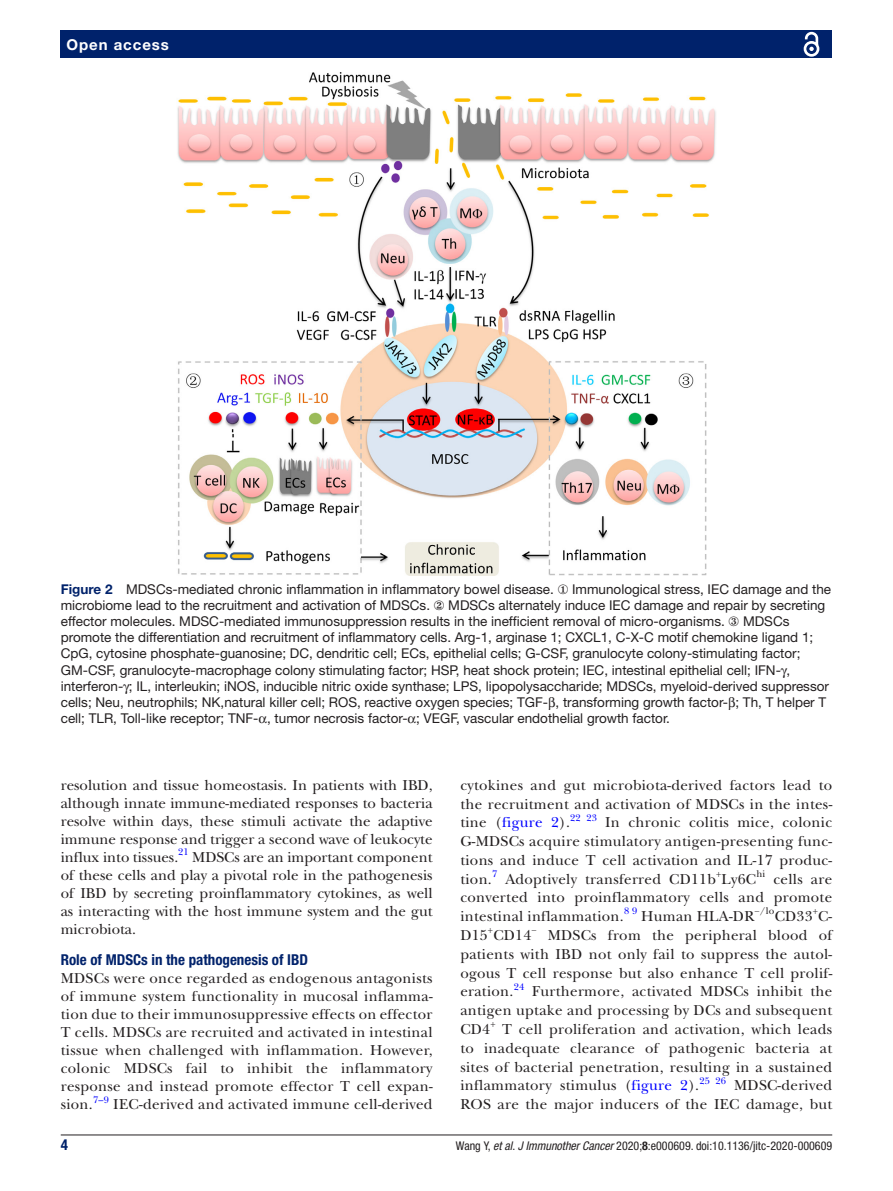
<style>
.page{position:relative;width:893px;height:1191px;background:#fff}
.page>*{position:absolute;margin:0;border:0;box-sizing:border-box;transform-origin:0 0}
.t1{font:15px/18.8px "New Baskerville";letter-spacing:.02em;color:#231f20;text-align:justify}
.t2{font:700 condensed 15px "Helvetica Neue LT Std";color:#00226b}
.t3{font:700 15px "Helvetica Neue LT Std";letter-spacing:.065em;color:#fff}
.t4{font:13.5px/16.2px "Helvetica Neue LT Std";color:#231f20}
.t5{font:condensed 12px "Helvetica Neue LT Std";color:#231f20}
.t6{font:9.9px "New Baskerville";letter-spacing:.02em;color:#00f}
.t7{font:9.9px "New Baskerville";color:#231f20}
.s1{font-weight:700;color:#00226b}
.s2{color:#00f}
.s3{font-style:italic}
.s4{font-weight:700}
</style>
<div class="page">
<hr style="left:61px;top:1134px;width:771px;height:1px;background:#231f20">
<div style="left:61px;top:31px;width:771px;height:27px;background:#00226b"></div>
<svg style="left:803px;top:31px;width:17px;height:26px"></svg>
<img style="left:177px;top:73px;width:539px;height:503px">
<p class="t3" style="left:66px;top:35px;width:104px">Open access</p>
<p class="t4" style="left:61px;top:580px;width:772px"><span class="s1">Figure 2</span> MDSCs-mediated chronic inflammation in inflammatory bowel disease. ① Immunological stress, IEC damage and the microbiome lead to the recruitment and activation of MDSCs. ② MDSCs alternately induce IEC damage and repair by secreting effector molecules. MDSC-mediated immunosuppression results in the inefficient removal of micro-organisms. ③ MDSCs promote the differentiation and recruitment of inflammatory cells. Arg-1, arginase 1; CXCL1, C-X-C motif chemokine ligand 1; CpG, cytosine phosphate-guanosine; DC, dendritic cell; ECs, epithelial cells; G-CSF, granulocyte colony-stimulating factor; GM-CSF, granulocyte-macrophage colony stimulating factor; HSP, heat shock protein; IEC, intestinal epithelial cell; IFN- , interferon- ; IL, interleukin; iNOS, inducible nitric oxide synthase; LPS, lipopolysaccharide; MDSCs, myeloid-derived suppressor cells; Neu, neutrophils; NK,natural killer cell; ROS, reactive oxygen species; TGF- , transforming growth factor- ; Th, T helper T cell; TLR, Toll-like receptor; TNF- , tumor necrosis factor- ; VEGF, vascular endothelial growth factor.</p>
<p class="t1" style="left:61px;top:776px;width:373px;line-height:18px">resolution and tissue homeostasis. In patients with IBD, although innate immune-mediated responses to bacteria resolve within days, these stimuli activate the adaptive immune response and trigger a second wave of leukocyte influx into tissues.</p>
<p class="t6" style="left:178px;top:846px;width:12px">21</p>
<p class="t1" style="left:61px;top:848px;width:373px;line-height:18px;text-indent:131px">MDSCs are an important component of these cells and play a pivotal role in the pathogenesis of IBD by secreting proinflammatory cytokines, as well as interacting with the host immune system and the gut microbiota.</p>
<p class="t2" style="left:61px;top:951px;width:249px">Role of MDSCs in the pathogenesis of IBD</p>
<p class="t1" style="left:61px;top:969px;width:373px;line-height:18px">MDSCs were once regarded as endogenous antagonists of immune system functionality in mucosal inflamma&shy;tion due to their immunosuppressive effects on effector T cells. MDSCs are recruited and activated in intestinal tissue when challenged with inflammation. However, colonic MDSCs fail to inhibit the inflammatory response and instead promote effector T cell expan&shy;sion.<sup>7–9</sup> IEC-derived and activated immune cell-derived</p>
<p class="t1" style="left:460px;top:775px;width:373px">cytokines and gut microbiota-derived factors lead to the recruitment and activation of MDSCs in the intes&shy;tine (<span class="s2">figure 2</span>).</p>
<p class="t6" style="left:570px;top:811px;width:28px">22 23</p>
<p class="t1" style="left:460px;top:813px;width:373px;text-indent:145px">In chronic colitis mice, colonic G-MDSCs acquire stimulatory antigen-presenting func&shy;tions and induce T cell activation and IL-17 produc&shy;tion.</p>
<p class="t6" style="left:492px;top:868px;width:7px">7</p>
<p class="t7" style="left:716px;top:868px;width:7px">+</p>
<p class="t7" style="left:756px;top:868px;width:10px">hi</p>
<p class="t1" style="left:460px;top:869px;width:373px;text-indent:313px">cells are converted into proinflammatory cells and promote intestinal inflammation.<sup>8</sup> <sup>9</sup> Human HLA-DR</p>
<p class="t1" style="left:505px;top:869px;width:252px">Adoptively transferred CD11b Ly6C</p>
<p class="t7" style="left:755px;top:905px;width:21px">−/lo</p>
<p class="t1" style="left:775px;top:907px;width:59px">CD33 C-</p>
<p class="t7" style="left:813px;top:905px;width:7px">+</p>
<p class="t7" style="left:488px;top:924px;width:7px">+</p>
<p class="t7" style="left:531px;top:924px;width:7px">−</p>
<p class="t1" style="left:460px;top:926px;width:72px">D15 CD14</p>
<p class="t1" style="left:460px;top:926px;width:373px;text-indent:87px">MDSCs from the peripheral blood of patients with IBD not only fail to suppress the autol&shy;ogous T cell response but also enhance T cell prolif&shy;eration.</p>
<p class="t6" style="left:514px;top:980px;width:12px">24</p>
<p class="t1" style="left:460px;top:982px;width:373px;text-indent:72px">Furthermore, activated MDSCs inhibit the antigen uptake and processing by DCs and subsequent CD4<sup>+</sup> T cell proliferation and activation, which leads to inadequate clearance of pathogenic bacteria at sites of bacterial penetration, resulting in a sustained inflammatory stimulus (<span class="s2">figure 2</span>).</p>
<p class="t6" style="left:699px;top:1074px;width:28px">25 26</p>
<p class="t1" style="left:460px;top:1076px;width:373px;text-align:right">MDSC-derived<br>ROS are the major inducers of the IEC damage, but</p>
<p class="t2" style="left:61px;top:1135px;width:9px">4</p>
<p class="t5" style="left:456px;top:1138px;width:378px">Wang Y, <span class="s3">et al</span>. <span class="s3">J Immunother Cancer</span> 2020;<span class="s4">8</span>:e000609. doi:10.1136/jitc-2020-000609</p>
</div>
